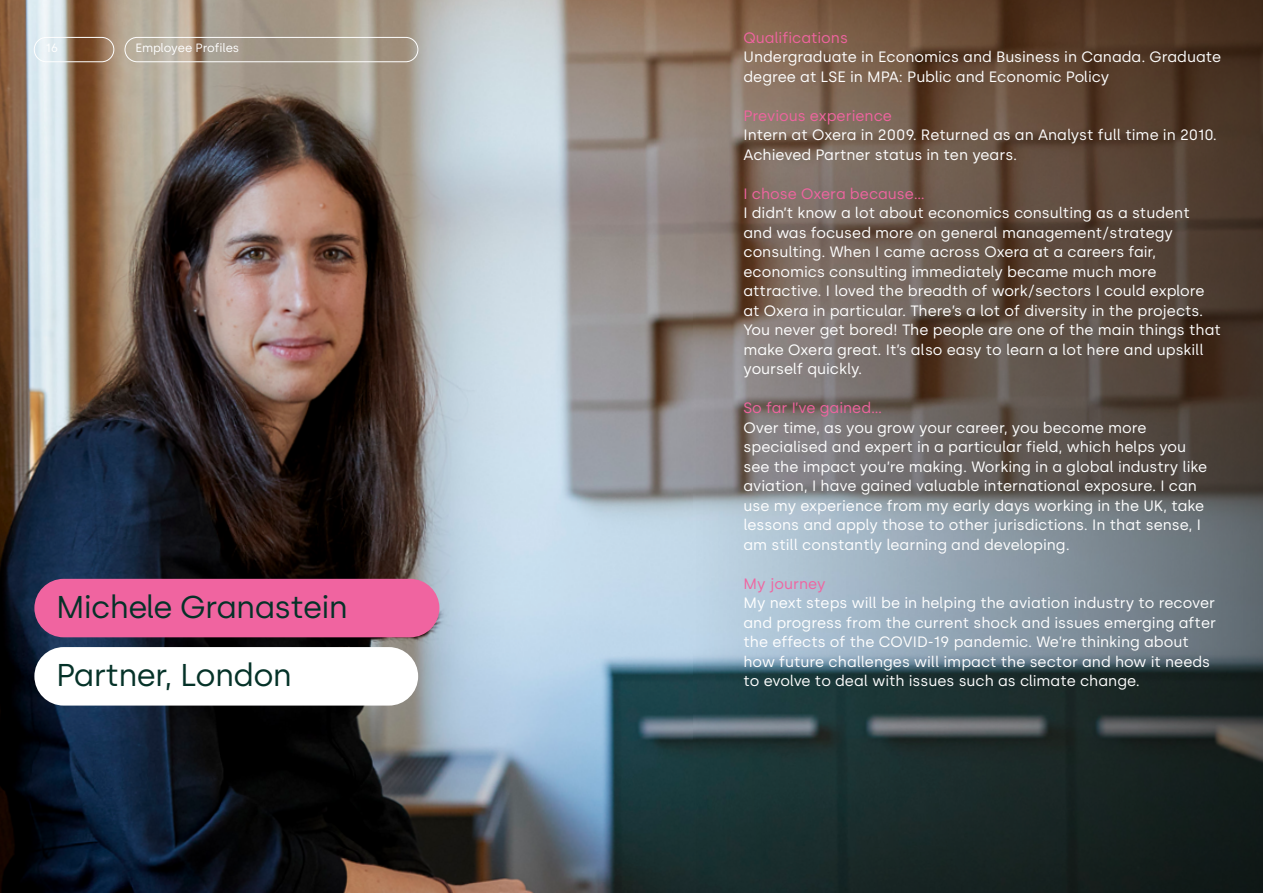
<style>
.page{position:relative;width:1263px;height:893px;background:#fff}
.page>*{position:absolute;margin:0;border:0;box-sizing:border-box;transform-origin:0 0}
.t1{font:31.5px/68.2px "Silka";letter-spacing:-.02em;color:#053228}
.t2{font:15px/19.5px "Silka";color:#fff}
.t3{font:15px "Silka";color:#f064a0}
.t4{font:12px "Silka";letter-spacing:-.005em;color:#fff}
</style>
<div class="page">
<img style="left:0;top:0;width:693px;height:893px">
<svg style="left:693px;top:0;width:570px;height:893px;background:#5b5955"></svg>
<div style="left:34px;top:579px;width:405px;height:58px;background:#f064a0;border-radius:29px"></div>
<div style="left:34px;top:647px;width:384px;height:59px;background:#fff;border-radius:29px"></div>
<div style="left:34px;top:37px;width:80px;height:25px;border:1px solid #fff;border-radius:12px"></div>
<div style="left:125px;top:37px;width:293px;height:25px;border:1px solid #fff;border-radius:12px"></div>
<p class="t4" style="left:45px;top:41px;width:14px">16</p>
<p class="t4" style="left:135px;top:41px;width:105px">Employee Profiles</p>
<h1 class="t1" style="left:56px;top:573px;width:293px">Michele Granastein<br>Partner, London</h1>
<p class="t3" style="left:743px;top:28px;width:106px">Qualifications</p>
<p class="t2" style="left:743px;top:47px;width:479px">Undergraduate in Economics and Business in Canada. Graduate degree at LSE in MPA: Public and Economic Policy</p>
<p class="t3" style="left:743px;top:106px;width:150px">Previous experience</p>
<p class="t2" style="left:743px;top:125px;width:475px">Intern at Oxera in 2009. Returned as an Analyst full time in 2010.<br>Achieved Partner status in ten years.</p>
<p class="t3" style="left:743px;top:184px;width:183px">I chose Oxera because…</p>
<p class="t2" style="left:743px;top:203px;width:479px">I didn’t know a lot about economics consulting as a student and was focused more on general management/strategy consulting. When I came across Oxera at a careers fair, economics consulting immediately became much more attractive. I loved the breadth of work/sectors I could explore at Oxera in particular. There’s a lot of diversity in the projects.<br>You never get bored! The people are one of the main things that make Oxera great. It’s also easy to learn a lot here and upskill yourself quickly.</p>
<p class="t3" style="left:743px;top:399px;width:140px">So far I’ve gained…</p>
<p class="t2" style="left:743px;top:418px;width:465px">Over time, as you grow your career, you become more specialised and expert in a particular field, which helps you see the impact you’re making. Working in a global industry like aviation, I have gained valuable international exposure. I can use my experience from my early days working in the UK, take lessons and apply those to other jurisdictions. In that sense, I am still constantly learning and developing.</p>
<p class="t3" style="left:743px;top:574px;width:84px">My journey</p>
<p class="t2" style="left:743px;top:593px;width:474px">My next steps will be in helping the aviation industry to recover and progress from the current shock and issues emerging after the effects of the COVID-19 pandemic. We’re thinking about how future challenges will impact the sector and how it needs to evolve to deal with issues such as climate change.</p>
</div>
